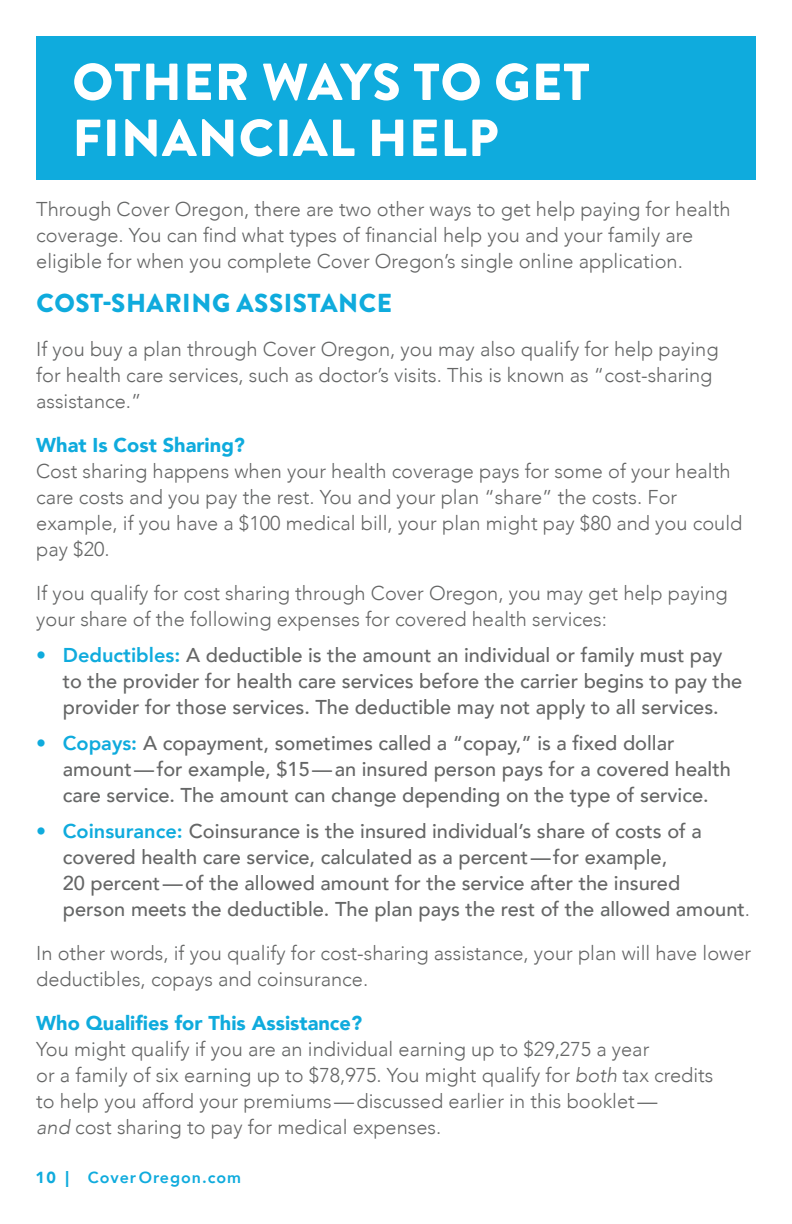
<style>
.page{position:relative;width:792px;height:1224px;background:#fff}
.page>*{position:absolute;margin:0;border:0;box-sizing:border-box;transform-origin:0 0}
.t1{font:900 52px/56px "Brandon Grotesque";letter-spacing:.02em;color:#fff}
.body_copy{font:900 26px "Brandon Grotesque";letter-spacing:.02em;color:#0fabdd}
.body_copy-2{font:300 20px/26px "Avenir";color:#656666}
.body_copy-3{font:500 20px/26px "Avenir";color:#656666}
.t2{font:800 16px "Avenir";letter-spacing:.06em;color:#0fabdd}
.t3{font:900 16px "Avenir";color:#0fabdd}
.s1{font-weight:900;color:#0fabdd}
.s2{font-weight:800;color:#0fabdd}
.s3{font-weight:300}
.s4{font-style:italic}
.s5{font-weight:900}
</style>
<div class="page">
<div style="left:36px;top:36px;width:720px;height:144px;background:#0fabdd"></div>
<p class="t1" style="left:72px;top:55px;width:519px">OTHER WAYS TO GET<br>FINANCIAL HELP</p>
<p class="body_copy-2" style="left:36px;top:196px;width:696px">Through Cover Oregon, there are two other ways to get help paying for health coverage. You can find what types of financial help you and your family are eligible for when you complete Cover Oregon’s single online application.</p>
<p class="body_copy" style="left:36px;top:285px;width:357px">COST-SHARING ASSISTANCE</p>
<p class="body_copy-2" style="left:36px;top:336px;width:684px">If you buy a plan through Cover Oregon, you may also qualify for help paying for health care services, such as doctor’s visits. This is known as “cost-sharing assistance.”</p>
<p class="body_copy-2" style="left:36px;top:432px;width:708px"><span class="s1">What Is Cost Sharing?<br></span>Cost sharing happens when your health coverage pays for some of your health care costs and you pay the rest. You and your plan “share” the costs. For example, if you have a $100 medical bill, your plan might pay $80 and you could pay $20.</p>
<p class="body_copy-2" style="left:36px;top:580px;width:693px">If you qualify for cost sharing through Cover Oregon, you may get help paying your share of the following expenses for covered health services:</p>
<p class="body_copy-3" style="left:63px;top:641px;width:681px;text-indent:-27px"><span class="s2">• Deductibles:</span> A deductible is the amount an individual or family must pay to the provider for health care services before the carrier begins to pay the provider for those services. The deductible may not apply to all services.</p>
<p class="body_copy-3" style="left:63px;top:729px;width:670px;text-indent:-27px"><span class="s2">• Copays:</span> A copayment, sometimes called a “copay,” is a fixed dollar amount—for example, $15—an insured person pays for a covered health care service. The amount can change depending on the type of service.</p>
<p class="body_copy-3" style="left:63px;top:817px;width:689px;text-indent:-27px"><span class="s2">• Coinsurance:</span> Coinsurance is the insured individual’s share of costs of a covered health care service, calculated as a percent—for example,<br>20 percent—of the allowed amount for the service after the insured<br>person meets the deductible. The plan pays the rest of the allowed amount<span class="s3">.</span></p>
<p class="body_copy-2" style="left:36px;top:940px;width:716px">In other words, if you qualify for cost-sharing assistance, your plan will have lower deductibles, copays and coinsurance.</p>
<p class="body_copy-2" style="left:36px;top:1010px;width:679px"><span class="s1">Who Qualifies for This Assistance?<br></span>You might qualify if you are an individual earning up to $29,275 a year<br>or a family of six earning up to $78,975. You might qualify for <span class="s4">both</span> tax credits to help you afford your premiums—discussed earlier in this booklet—<br><span class="s4">and</span> cost sharing to pay for medical expenses.</p>
<p class="t3" style="left:36px;top:1164px;width:22px">10</p>
<p class="t2" style="left:66px;top:1163px;width:177px"><span class="s5">|</span> CoverOregon.com</p>
</div>
